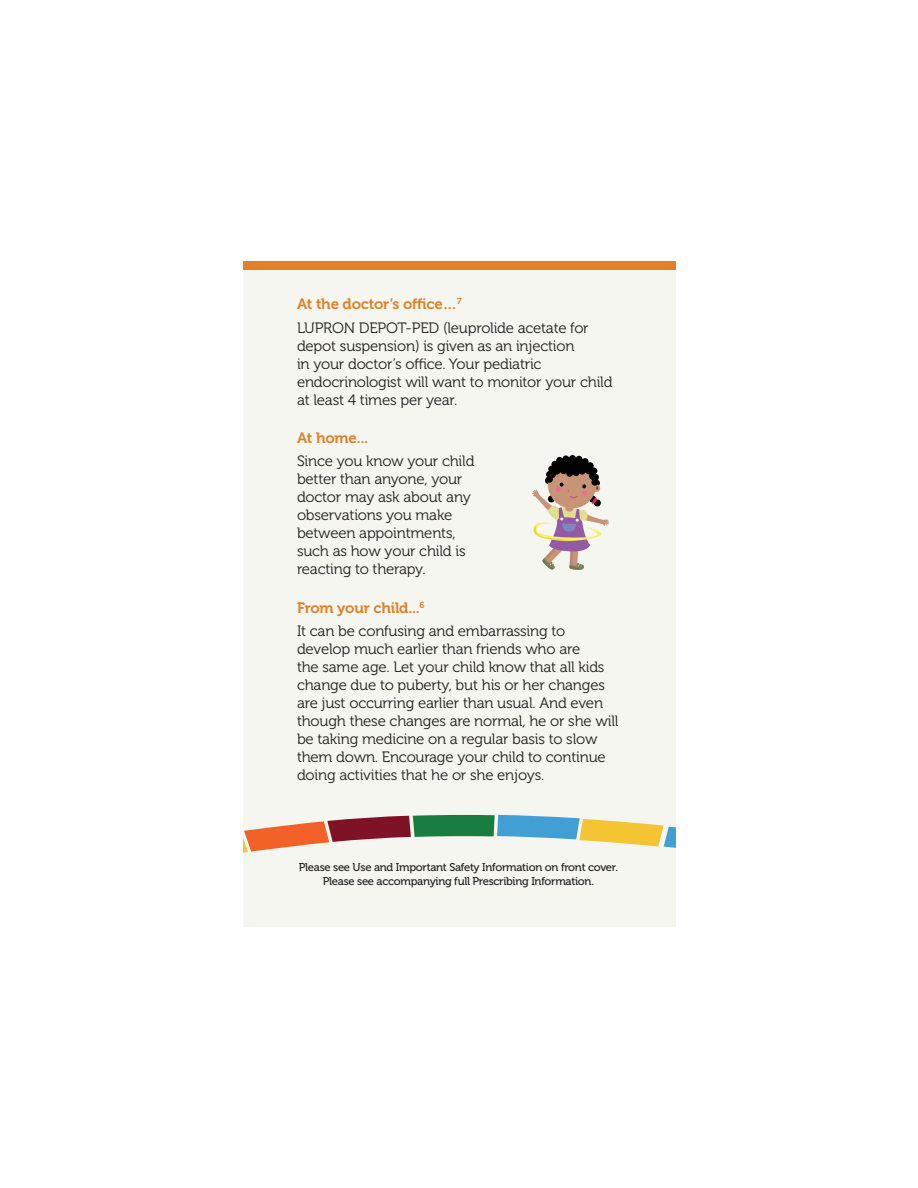
<style>
.page{position:relative;width:918px;height:1188px;background:#fff}
.page>*{position:absolute;margin:0;border:0;box-sizing:border-box;transform-origin:0 0}
.t1{font:15px/18px "Museo 300";letter-spacing:-.015em;color:#231f20}
.t2{font:15px "Museo 700";letter-spacing:-.015em;color:#e27f27}
.t3{font:11.25px/13.5px "Museo 500";letter-spacing:-.025em;color:#231f20;text-align:center}
</style>
<div class="page">
<div style="left:243px;top:265px;width:432px;height:662px;background:#f4f6ef"></div>
<div style="left:243px;top:261px;width:432px;height:8px;background:#e27f27"></div>
<svg style="left:243px;top:815px;width:432px;height:38px"></svg>
<svg style="left:532px;top:455px;width:77px;height:115px"></svg>
<p class="t2" style="left:297px;top:298px;width:166px">At the doctor’s office…<sup>7</sup></p>
<p class="t1" style="left:297px;top:320px;width:317px">LUPRON DEPOT-PED (leuprolide acetate for depot suspension) is given as an injection<br>in your doctor’s office. Your pediatric endocrinologist will want to monitor your child at least 4 times per year.</p>
<p class="t2" style="left:297px;top:432px;width:73px">At home...</p>
<p class="t1" style="left:297px;top:453px;width:179px">Since you know your child better than anyone, your doctor may ask about any observations you make between appointments, such as how your child is reacting to therapy.</p>
<p class="t2" style="left:297px;top:602px;width:129px">From your child...<sup>6</sup></p>
<p class="t1" style="left:297px;top:623px;width:323px">It can be confusing and embarrassing to develop much earlier than friends who are<br>the same age. Let your child know that all kids change due to puberty, but his or her changes are just occurring earlier than usual. And even though these changes are normal, he or she will be taking medicine on a regular basis to slow them down. Encourage your child to continue doing activities that he or she enjoys.</p>
<p class="t3" style="left:299px;top:861px;width:321px">Please see Use and Important Safety Information on front cover.<br>Please see accompanying full Prescribing Information.</p>
</div>
